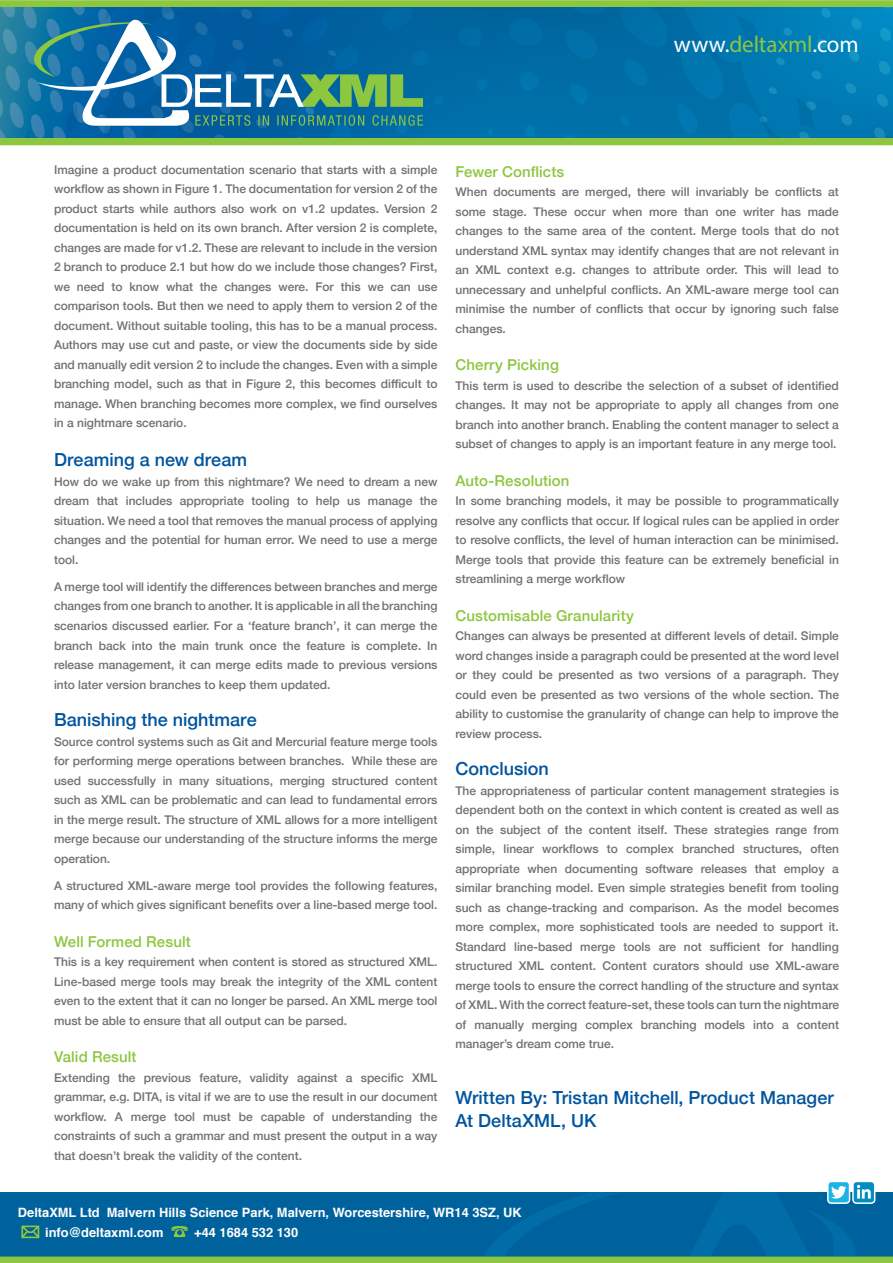
<style>
.page{position:relative;width:893px;height:1263px;background:#fff}
.page>*{position:absolute;margin:0;border:0;box-sizing:border-box;transform-origin:0 0}
.t1{font:23.1px "Myriad Pro";letter-spacing:-.005em;color:#fff}
.t2{font:500 18px/22.5px "Helvetica Neue";color:#00549e}
.t3{font:500 15px "Helvetica Neue";letter-spacing:.01em;color:#8dc63f}
.t4{font:700 12.9px/20px "Helvetica";color:#fff}
.t5{font:500 12px/19.5px "Helvetica Neue";color:#717073;text-align:justify}
.s1{color:#8dc63f}
</style>
<div class="page">
<div style="left:1px;top:1px;width:891px;height:143px;background:#8dc63f"></div>
<div style="left:0;top:0;width:893px;height:145px;border:2px solid #8dc63f"></div>
<img style="left:0;top:8px;width:893px;height:130px">
<svg style="left:32px;top:10px;width:391px;height:116px;background:#2a7ca4"></svg>
<div style="left:0;top:1192px;width:893px;height:64px;background:#00629d"></div>
<div style="left:0;top:1256px;width:893px;height:7px;background:#8dc63f"></div>
<svg style="left:21px;top:1225px;width:18px;height:13px"></svg>
<svg style="left:171px;top:1226px;width:17px;height:11px"></svg>
<div style="left:828px;top:1181px;width:21px;height:22px;background:#1bb4e3;border-radius:4px"></div>
<div style="left:827px;top:1181px;width:23px;height:23px;border:2px solid #fff;border-radius:4px"></div>
<div style="left:853px;top:1181px;width:22px;height:22px;background:#008dc1;border-radius:4px"></div>
<div style="left:852px;top:1181px;width:23px;height:23px;border:2px solid #fff;border-radius:4px"></div>
<svg style="left:486px;top:1185px;width:390px;height:71px"></svg>
<h1 class="t1" style="left:674px;top:30px;width:186px">www.<span class="s1">deltaxml</span>.com</h1>
<p class="t5" style="left:54px;top:159px;width:385px">Imagine a product documentation scenario that starts with a simple workflow as shown in Figure 1. The documentation for version 2 of the product starts while authors also work on v1.2 updates. Version 2 documentation is held on its own branch. After version 2 is complete, changes are made for v1.2. These are relevant to include in the version 2 branch to produce 2.1 but how do we include those changes? First, we need to know what the changes were. For this we can use comparison tools. But then we need to apply them to version 2 of the document. Without suitable tooling, this has to be a manual process.<br>Authors may use cut and paste, or view the documents side by side and manually edit version 2 to include the changes. Even with a simple branching model, such as that in Figure 2, this becomes difficult to manage. When branching becomes more complex, we find ourselves in a nightmare scenario.</p>
<h2 class="t2" style="left:54px;top:447px;width:195px">Dreaming a new dream</h2>
<p class="t5" style="left:54px;top:471px;width:385px">How do we wake up from this nightmare? We need to dream a new dream that includes appropriate tooling to help us manage the situation. We need a tool that removes the manual process of applying changes and the potential for human error. We need to use a merge tool.</p>
<p class="t5" style="left:54px;top:576px;width:385px">A merge tool will identify the differences between branches and merge changes from one branch to another. It is applicable in all the branching scenarios discussed earlier. For a ‘feature branch’, it can merge the branch back into the main trunk once the feature is complete. In release management, it can merge edits made to previous versions into later version branches to keep them updated.</p>
<h2 class="t2" style="left:54px;top:707px;width:204px">Banishing the nightmare</h2>
<p class="t5" style="left:54px;top:730px;width:385px">Source control systems such as Git and Mercurial feature merge tools for performing merge operations between branches. While these are used successfully in many situations, merging structured content such as XML can be problematic and can lead to fundamental errors in the merge result. The structure of XML allows for a more intelligent merge because our understanding of the structure informs the merge operation.</p>
<p class="t5" style="left:54px;top:874px;width:385px">A structured XML-aware merge tool provides the following features, many of which gives significant benefits over a line-based merge tool.</p>
<p class="t3" style="left:54px;top:929px;width:138px">Well Formed Result</p>
<p class="t5" style="left:54px;top:951px;width:385px">This is a key requirement when content is stored as structured XML.<br>Line-based merge tools may break the integrity of the XML content even to the extent that it can no longer be parsed. An XML merge tool must be able to ensure that all output can be parsed.</p>
<p class="t3" style="left:54px;top:1045px;width:84px">Valid Result</p>
<p class="t5" style="left:54px;top:1066px;width:385px">Extending the previous feature, validity against a specific XML grammar, e.g. DITA, is vital if we are to use the result in our document workflow. A merge tool must be capable of understanding the constraints of such a grammar and must present the output in a way that doesn’t break the validity of the content.</p>
<p class="t3" style="left:455px;top:159px;width:110px">Fewer Conflicts</p>
<p class="t5" style="left:455px;top:181px;width:385px">When documents are merged, there will invariably be conflicts at some stage. These occur when more than one writer has made changes to the same area of the content. Merge tools that do not understand XML syntax may identify changes that are not relevant in an XML context e.g. changes to attribute order. This will lead to unnecessary and unhelpful conflicts. An XML-aware merge tool can minimise the number of conflicts that occur by ignoring such false changes.</p>
<p class="t3" style="left:455px;top:353px;width:105px">Cherry Picking</p>
<p class="t5" style="left:455px;top:375px;width:385px">This term is used to describe the selection of a subset of identified changes. It may not be appropriate to apply all changes from one branch into another branch. Enabling the content manager to select a subset of changes to apply is an important feature in any merge tool.</p>
<p class="t3" style="left:455px;top:468px;width:116px">Auto-Resolution</p>
<p class="t5" style="left:455px;top:490px;width:385px">In some branching models, it may be possible to programmatically resolve any conflicts that occur. If logical rules can be applied in order to resolve conflicts, the level of human interaction can be minimised.<br>Merge tools that provide this feature can be extremely beneficial in streamlining a merge workflow</p>
<p class="t3" style="left:455px;top:603px;width:180px">Customisable Granularity</p>
<p class="t5" style="left:455px;top:625px;width:385px">Changes can always be presented at different levels of detail. Simple word changes inside a paragraph could be presented at the word level or they could be presented as two versions of a paragraph. They could even be presented as two versions of the whole section. The ability to customise the granularity of change can help to improve the review process.</p>
<h2 class="t2" style="left:455px;top:756px;width:95px">Conclusion</h2>
<p class="t5" style="left:455px;top:780px;width:385px">The appropriateness of particular content management strategies is dependent both on the context in which content is created as well as on the subject of the content itself. These strategies range from simple, linear workflows to complex branched structures, often appropriate when documenting software releases that employ a similar branching model. Even simple strategies benefit from tooling such as change-tracking and comparison. As the model becomes more complex, more sophisticated tools are needed to support it.<br>Standard line-based merge tools are not sufficient for handling structured XML content. Content curators should use XML-aware merge tools to ensure the correct handling of the structure and syntax of XML. With the correct feature-set, these tools can turn the nightmare of manually merging complex branching models into a content manager’s dream come true.</p>
<h2 class="t2" style="left:455px;top:1085px;width:380px">Written By: Tristan Mitchell, Product Manager<br>At DeltaXML, UK</h2>
<p class="t4" style="left:45px;top:1203px;width:478px;text-indent:-27px">DeltaXML Ltd Malvern Hills Science Park, Malvern, Worcestershire, WR14 3SZ, UK info@deltaxml.com</p>
<p class="t4" style="left:194px;top:1223px;width:105px">+44 1684 532 130</p>
</div>
